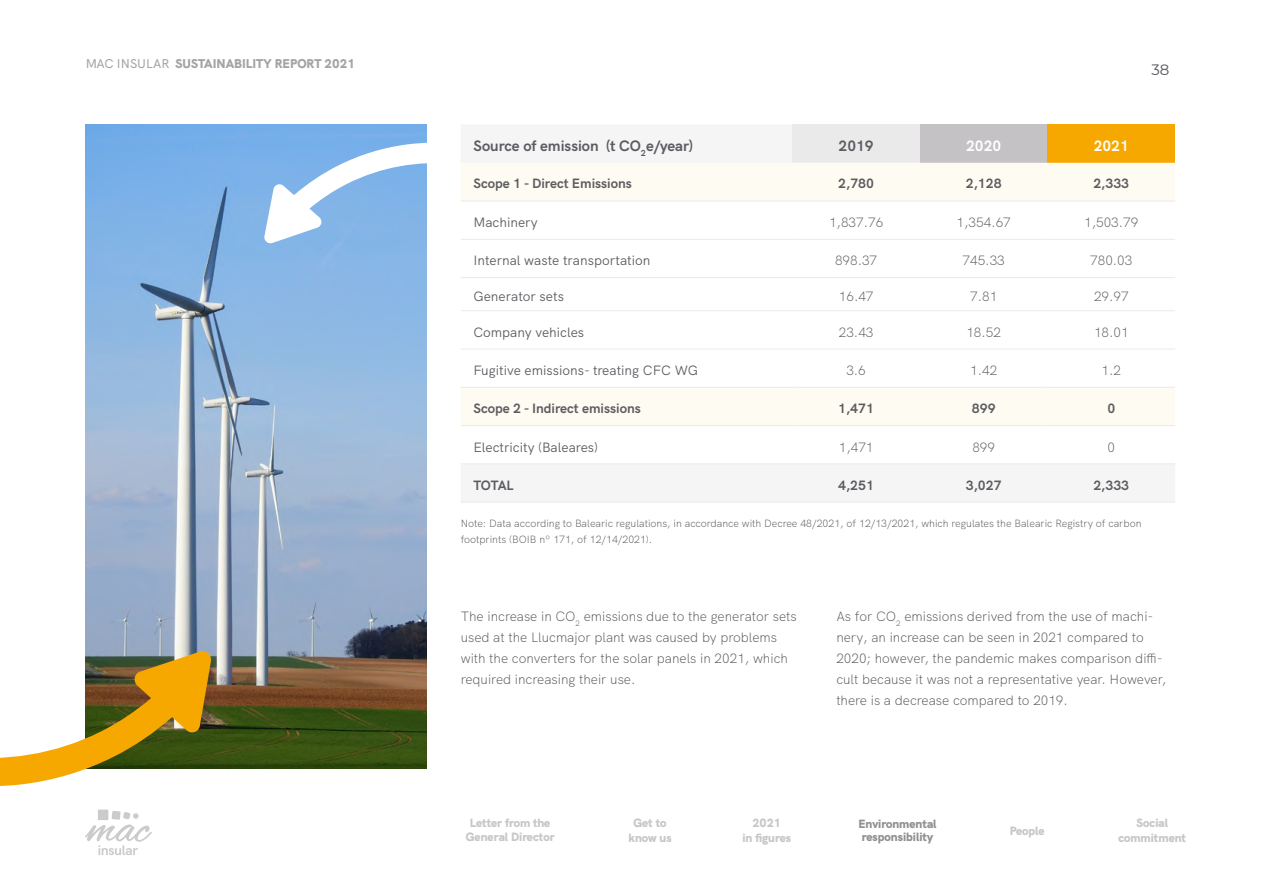
<style>
.page{position:relative;width:1263px;height:893px;background:#fff}
.page>*{position:absolute;margin:0;border:0;box-sizing:border-box;transform-origin:0 0}
.t1{font:700 15px "HK Grotesk";color:#5b5c61}
.t2{font:700 15px "HK Grotesk";color:#fff}
.t3{font:15px "Montserrat";color:#54565b}
.t4{font:300 13.5px/21px "HK Grotesk";color:#575756}
.t5{font:13.5px "HK Grotesk";color:#5b5c61}
.t6{font:700 13.5px "HK Grotesk";color:#5b5c61}
.t7{font:300 13.5px "HK Grotesk";color:#5b5c61}
.t8{font:900 12.75px "HK Grotesk";color:#54565b}
.t9{font:900 12px/14.4px "HK Grotesk";color:#c8c6c8;text-align:center}
.t10{font:900 12px/13.5px "HK Grotesk";color:#929093}
.t11{font:300 10.5px/16.5px "HK Grotesk";color:#575756}
.s1{font-weight:500}
</style>
<div class="page">
<svg style="left:85px;top:810px;width:67px;height:45px"></svg>
<div style="left:461px;top:464px;width:714px;height:38px;background:#f5f5f5"></div>
<div style="left:792px;top:124px;width:128px;height:39px;background:#ebeaeb"></div>
<div style="left:920px;top:124px;width:127px;height:39px;background:#c4c2c5"></div>
<div style="left:1047px;top:124px;width:128px;height:39px;background:#f6a800"></div>
<svg style="left:461px;top:163px;width:714px;height:262px"></svg>
<hr style="left:461px;top:201px;width:331px;height:1px;background:#ebeaeb">
<hr style="left:792px;top:201px;width:128px;height:1px;background:#ebeaeb">
<hr style="left:920px;top:201px;width:127px;height:1px;background:#ebeaeb">
<hr style="left:1047px;top:201px;width:128px;height:1px;background:#ebeaeb">
<hr style="left:461px;top:239px;width:331px;height:1px;background:#ebeaeb">
<hr style="left:792px;top:239px;width:128px;height:1px;background:#ebeaeb">
<hr style="left:920px;top:239px;width:127px;height:1px;background:#ebeaeb">
<hr style="left:1047px;top:239px;width:128px;height:1px;background:#ebeaeb">
<hr style="left:461px;top:277px;width:331px;height:1px;background:#ebeaeb">
<hr style="left:792px;top:277px;width:128px;height:1px;background:#ebeaeb">
<hr style="left:920px;top:277px;width:127px;height:1px;background:#ebeaeb">
<hr style="left:1047px;top:277px;width:128px;height:1px;background:#ebeaeb">
<hr style="left:461px;top:310px;width:331px;height:1px;background:#ebeaeb">
<hr style="left:792px;top:310px;width:128px;height:1px;background:#ebeaeb">
<hr style="left:920px;top:310px;width:127px;height:1px;background:#ebeaeb">
<hr style="left:1047px;top:310px;width:128px;height:1px;background:#ebeaeb">
<hr style="left:461px;top:349px;width:331px;height:1px;background:#ebeaeb">
<hr style="left:792px;top:349px;width:128px;height:1px;background:#ebeaeb">
<hr style="left:920px;top:349px;width:127px;height:1px;background:#ebeaeb">
<hr style="left:1047px;top:349px;width:128px;height:1px;background:#ebeaeb">
<hr style="left:461px;top:387px;width:331px;height:1px;background:#ebeaeb">
<hr style="left:792px;top:387px;width:128px;height:1px;background:#ebeaeb">
<hr style="left:920px;top:387px;width:127px;height:1px;background:#ebeaeb">
<hr style="left:1047px;top:387px;width:128px;height:1px;background:#ebeaeb">
<hr style="left:461px;top:425px;width:331px;height:1px;background:#ebeaeb">
<hr style="left:792px;top:425px;width:128px;height:1px;background:#ebeaeb">
<hr style="left:920px;top:425px;width:127px;height:1px;background:#ebeaeb">
<hr style="left:1047px;top:425px;width:128px;height:1px;background:#ebeaeb">
<hr style="left:461px;top:463px;width:331px;height:1px;background:#ebeaeb">
<hr style="left:792px;top:463px;width:128px;height:1px;background:#ebeaeb">
<hr style="left:920px;top:463px;width:127px;height:1px;background:#ebeaeb">
<hr style="left:1047px;top:463px;width:128px;height:1px;background:#ebeaeb">
<hr style="left:461px;top:502px;width:331px;height:1px;background:#ebeaeb">
<hr style="left:792px;top:502px;width:128px;height:1px;background:#ebeaeb">
<hr style="left:920px;top:502px;width:127px;height:1px;background:#ebeaeb">
<hr style="left:1047px;top:502px;width:128px;height:1px;background:#ebeaeb">
<img style="left:85px;top:124px;width:342px;height:644px">
<svg style="left:0;top:650px;width:212px;height:136px"></svg>
<svg style="left:264px;top:143px;width:163px;height:101px"></svg>
<p class="t8" style="left:85px;top:54px;width:272px"><span class="s1">MAC INSULAR</span> SUSTAINABILITY REPORT 2021</p>
<p class="t3" style="left:1151px;top:59px;width:19px">38</p>
<p class="t1" style="left:473px;top:134px;width:221px">Source of emission (t CO<sub>2</sub>e/year)</p>
<p class="t1" style="left:838px;top:134px;width:37px">2019</p>
<p class="t2" style="left:966px;top:134px;width:37px">2020</p>
<p class="t2" style="left:1094px;top:134px;width:37px">2021</p>
<p class="t6" style="left:473px;top:173px;width:160px">Scope 1 - Direct Emissions</p>
<p class="t6" style="left:838px;top:173px;width:37px">2,780</p>
<p class="t6" style="left:966px;top:173px;width:37px">2,128</p>
<p class="t6" style="left:1093px;top:173px;width:37px">2,333</p>
<p class="t5" style="left:473px;top:212px;width:66px">Machinery</p>
<p class="t7" style="left:829px;top:212px;width:56px">1,837.76</p>
<p class="t7" style="left:957px;top:212px;width:56px">1,354.67</p>
<p class="t7" style="left:1084px;top:212px;width:56px">1,503.79</p>
<p class="t5" style="left:473px;top:250px;width:178px">Internal waste transportation</p>
<p class="t7" style="left:835px;top:250px;width:44px">898.37</p>
<p class="t7" style="left:963px;top:250px;width:44px">745.33</p>
<p class="t7" style="left:1090px;top:250px;width:44px">780.03</p>
<p class="t5" style="left:473px;top:286px;width:92px">Generator sets</p>
<p class="t7" style="left:839px;top:286px;width:36px">16.47</p>
<p class="t7" style="left:970px;top:286px;width:29px">7.81</p>
<p class="t7" style="left:1094px;top:286px;width:36px">29.97</p>
<p class="t5" style="left:473px;top:321px;width:112px">Company vehicles</p>
<p class="t7" style="left:839px;top:321px;width:36px">23.43</p>
<p class="t7" style="left:966px;top:321px;width:36px">18.52</p>
<p class="t7" style="left:1094px;top:321px;width:36px">18.01</p>
<p class="t5" style="left:473px;top:360px;width:226px">Fugitive emissions- treating CFC WG</p>
<p class="t7" style="left:846px;top:360px;width:21px">3.6</p>
<p class="t7" style="left:970px;top:360px;width:29px">1.42</p>
<p class="t7" style="left:1101px;top:360px;width:21px">1.2</p>
<p class="t6" style="left:473px;top:398px;width:169px">Scope 2 - Indirect emissions</p>
<p class="t6" style="left:838px;top:398px;width:37px">1,471</p>
<p class="t6" style="left:972px;top:398px;width:25px">899</p>
<p class="t6" style="left:1107px;top:398px;width:9px">0</p>
<p class="t5" style="left:473px;top:436px;width:126px">Electricity (Baleares)</p>
<p class="t7" style="left:839px;top:436px;width:36px">1,471</p>
<p class="t7" style="left:972px;top:436px;width:24px">899</p>
<p class="t7" style="left:1107px;top:436px;width:9px">0</p>
<p class="t6" style="left:473px;top:475px;width:42px">TOTAL</p>
<p class="t6" style="left:838px;top:475px;width:37px">4,251</p>
<p class="t6" style="left:966px;top:475px;width:37px">3,027</p>
<p class="t6" style="left:1093px;top:475px;width:37px">2,333</p>
<p class="t11" style="left:461px;top:514px;width:682px">Note: Data according to Balearic regulations, in accordance with Decree 48/2021, of 12/13/2021, which regulates the Balearic Registry of carbon footprints (BOIB nº 171, of 12/14/2021).</p>
<p class="t4" style="left:461px;top:605px;width:338px">The increase in CO<sub>2</sub> emissions due to the generator sets used at the Llucmajor plant was caused by problems with the converters for the solar panels in 2021, which required increasing their use.</p>
<p class="t4" style="left:836px;top:605px;width:331px">As for CO<sub>2</sub> emissions derived from the use of machi&shy;nery, an increase can be seen in 2021 compared to 2020; however, the pandemic makes comparison diffi&shy;cult because it was not a representative year. However, there is a decrease compared to 2019.</p>
<p class="t9" style="left:466px;top:815px;width:90px">Letter from the<br>General Director</p>
<p class="t10" style="left:858px;top:816px;width:80px">Environmental responsibility</p>
<p class="t9" style="left:1118px;top:815px;width:69px">Social commitment</p>
<p class="t9" style="left:628px;top:815px;width:45px">Get to know us</p>
<p class="t9" style="left:742px;top:815px;width:50px">2021<br>in figures</p>
<p class="t9" style="left:1010px;top:822px;width:36px">People</p>
</div>
